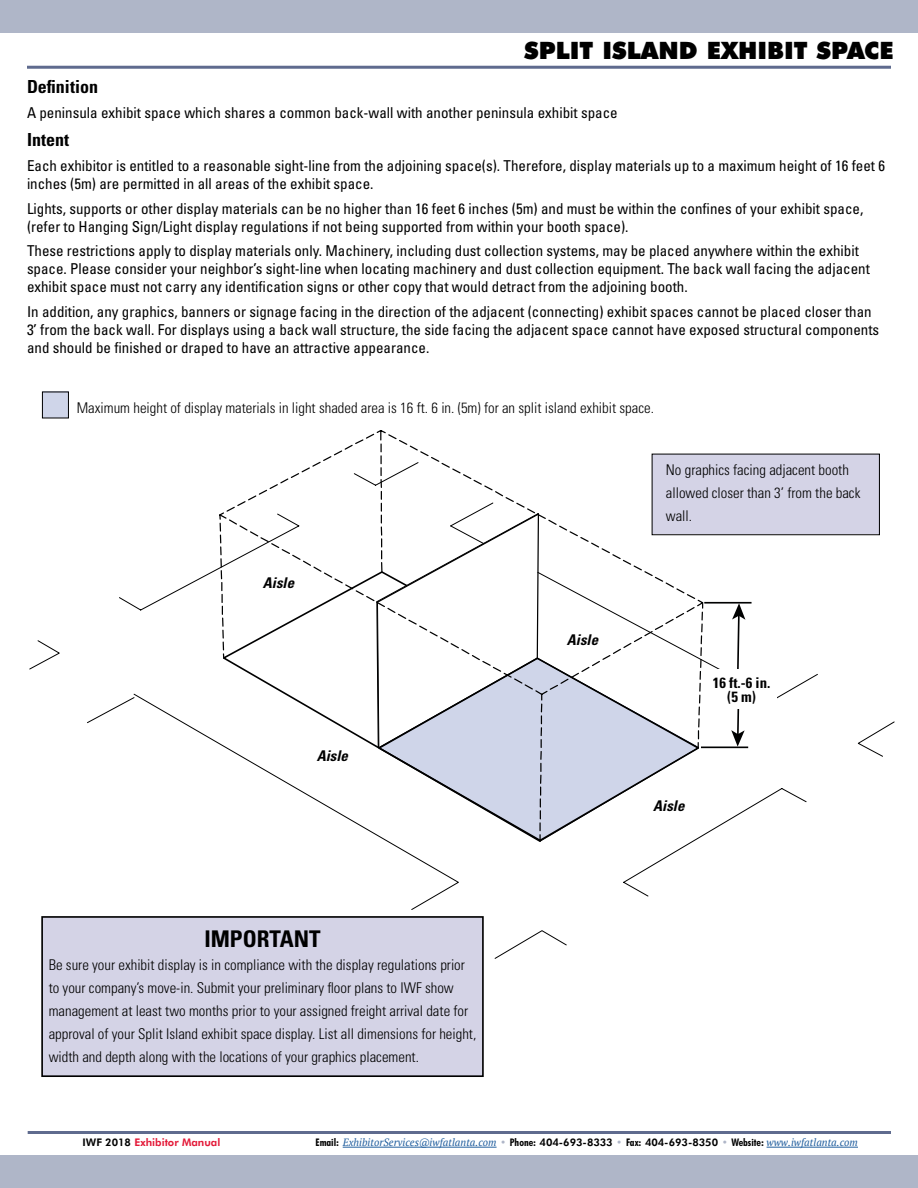
<style>
.page{position:relative;width:918px;height:1188px;background:#fff}
.page>*{position:absolute;margin:0;border:0;box-sizing:border-box;transform-origin:0 0}
.t1{font:900 24px "Futura BT";color:#000}
.t2{font:700 condensed 22.95px "Univers";color:#000}
.t3{font:700 condensed 18px "Univers";color:#000}
.t4{font:condensed 15px/18px "Univers";color:#000}
.t5{font:300 condensed 14.85px/23px "Univers";color:#000}
.t6{font:italic 700 condensed 14.85px "Univers";color:#000}
.t7{font:700 condensed 14.85px/14.9px "Univers";color:#000;text-align:center}
.t8{font:italic 10.5px "PT Serif";color:#215e9e}
.t9{font:800 10.5px "Futura BT";color:#e31837}
.s1{color:#000}
.s2{font-family:"Futura BT";font-weight:700;font-style:normal;font-stretch:condensed;color:#000}
.s3{font-family:"Futura BT";font-weight:900;font-style:normal;color:#afb6c8}
.s4{font-family:"Futura BT";font-weight:800;font-style:normal;color:#000}
.s5{font-family:"Futura BT";font-weight:800;font-style:normal;color:#afb6c8}
</style>
<div class="page">
<div style="left:42px;top:917px;width:441px;height:159px;background:#d4d3e6"></div>
<div style="left:41px;top:916px;width:443px;height:161px;border:2px solid #000"></div>
<div style="left:42px;top:392px;width:26px;height:26px;background:#cfd5e9"></div>
<div style="left:42px;top:392px;width:27px;height:26px;border:1px solid #000"></div>
<svg style="left:133px;top:535px;width:762px;height:425px"></svg>
<svg style="left:29px;top:535px;width:189px;height:189px"></svg>
<svg style="left:218px;top:430px;width:486px;height:412px"></svg>
<svg style="left:376px;top:512px;width:377px;height:330px"></svg>
<div style="left:706px;top:669px;width:71px;height:40px;background:#fff"></div>
<div style="left:652px;top:454px;width:228px;height:80px;background:#d4d3e6"></div>
<div style="left:0;top:0;width:918px;height:32px;background:#afb6c8"></div>
<div style="left:0;top:1156px;width:918px;height:32px;background:#afb6c8"></div>
<hr style="left:343px;top:1147px;width:154px;height:1px;background:#215e9e">
<hr style="left:767px;top:1147px;width:91px;height:1px;background:#215e9e">
<hr style="left:28px;top:1131px;width:863px;height:3px;background:#5f6b8e">
<hr style="left:27px;top:66px;width:864px;height:3px;background:#5f6b8e">
<h1 class="t1" style="left:524px;top:35px;width:371px">SPLIT ISLAND EXHIBIT SPACE</h1>
<p class="t3" style="left:27px;top:76px;width:73px">Definition</p>
<p class="t4" style="left:27px;top:103px;width:592px">A peninsula exhibit space which shares a common back-wall with another peninsula exhibit space</p>
<p class="t3" style="left:27px;top:129px;width:44px">Intent</p>
<p class="t4" style="left:27px;top:156px;width:860px">Each exhibitor is entitled to a reasonable sight-line from the adjoining space(s). Therefore, display materials up to a maximum height of 16 feet 6 inches (5m) are permitted in all areas of the exhibit space.</p>
<p class="t4" style="left:27px;top:199px;width:838px">Lights, supports or other display materials can be no higher than 16 feet 6 inches (5m) and must be within the confines of your exhibit space, (refer to Hanging Sign/Light display regulations if not being supported from within your booth space).</p>
<p class="t4" style="left:27px;top:242px;width:844px">These restrictions apply to display materials only. Machinery, including dust collection systems, may be placed anywhere within the exhibit space. Please consider your neighbor’s sight-line when locating machinery and dust collection equipment. The back wall facing the adjacent exhibit space must not carry any identification signs or other copy that would detract from the adjoining booth.</p>
<p class="t4" style="left:27px;top:303px;width:854px">In addition, any graphics, banners or signage facing in the direction of the adjacent (connecting) exhibit spaces cannot be placed closer than<br>3’ from the back wall. For displays using a back wall structure, the side facing the adjacent space cannot have exposed structural components and should be finished or draped to have an attractive appearance.</p>
<p class="t5" style="left:77px;top:396px;width:579px">Maximum height of display materials in light shaded area is 16 ft. 6 in. (5m) for an split island exhibit space.</p>
<p class="t5" style="left:666px;top:459px;width:196px">No graphics facing adjacent booth allowed closer than 3’ from the back wall.</p>
<p class="t6" style="left:263px;top:573px;width:33px">Aisle</p>
<p class="t6" style="left:317px;top:747px;width:33px">Aisle</p>
<p class="t6" style="left:567px;top:631px;width:33px">Aisle</p>
<p class="t7" style="left:713px;top:675px;width:59px">16 ft.-6 in. (5 m)</p>
<h2 class="t2" style="left:204px;top:924px;width:118px">IMPORTANT</h2>
<p class="t5" style="left:49px;top:953px;width:429px">Be sure your exhibit display is in compliance with the display regulations prior to your company’s move-in. Submit your preliminary floor plans to IWF show management at least two months prior to your assigned freight arrival date for approval of your Split Island exhibit space display. List all dimensions for height, width and depth along with the locations of your graphics placement.</p>
<p class="t6" style="left:653px;top:797px;width:33px">Aisle</p>
<p class="t9" style="left:82px;top:1136px;width:139px"><span class="s1">IWF 2018</span> Exhibitor Manual</p>
<p class="t8" style="left:316px;top:1136px;width:544px"><span class="s2">Email:</span> ExhibitorServices@iwfatlanta.com <span class="s3">•</span> <span class="s2">Phone:</span> <span class="s4">404-693-8333</span> <span class="s5">•</span> <span class="s2">Fax:</span> <span class="s4">404-693-8350</span> <span class="s5">•</span> <span class="s2">Website:</span> www.iwfatlanta.com</p>
</div>
